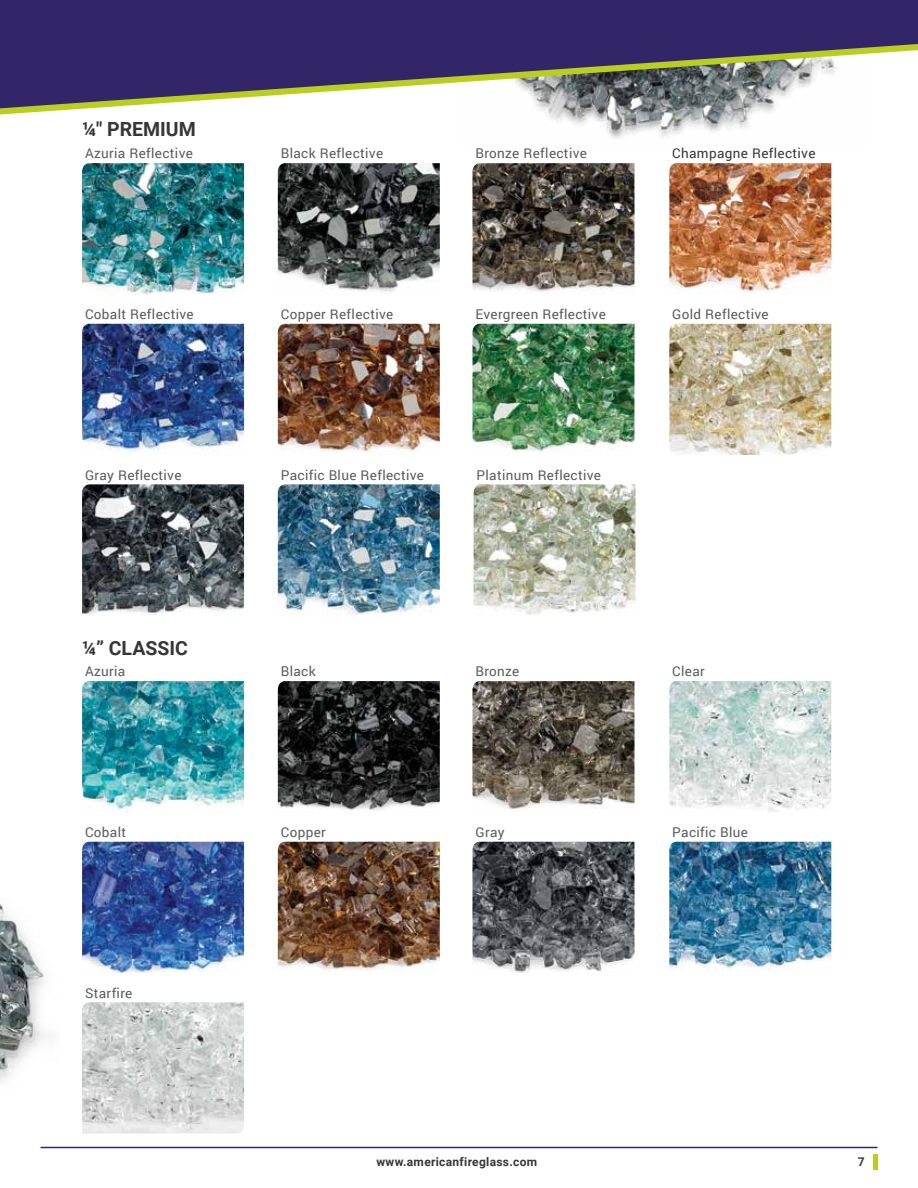
<style>
.page{position:relative;width:918px;height:1188px;background:#fff}
.page>*{position:absolute;margin:0;border:0;box-sizing:border-box;transform-origin:0 0}
.t1{font:700 19.5px "Roboto";color:#363636}
.t2{font:13.5px "Roboto";letter-spacing:.025em;color:#5a5a5b}
.t3{font:13.5px "Roboto";letter-spacing:.025em;color:#363636}
.t4{font:700 12px "Roboto";letter-spacing:.025em;color:#363636}
</style>
<div class="page">
<div style="left:873px;top:1155px;width:5px;height:15px;background:#b9ce1f"></div>
<hr style="left:40px;top:1147px;width:838px;height:1px;background:#322669">
<img style="left:548px;top:115px;width:202px;height:24px">
<svg style="left:0;top:108px;width:774px;height:7px"></svg>
<svg style="left:0;top:0;width:918px;height:108px;background:#5b547b"></svg>
<img style="left:0;top:904px;width:59px;height:245px">
<img style="left:278px;top:163px;width:162px;height:129px">
<img style="left:472px;top:163px;width:162px;height:129px">
<img style="left:82px;top:163px;width:162px;height:131px">
<img style="left:669px;top:163px;width:162px;height:131px">
<img style="left:278px;top:324px;width:162px;height:128px">
<img style="left:472px;top:324px;width:162px;height:128px">
<img style="left:82px;top:324px;width:162px;height:131px">
<img style="left:669px;top:324px;width:162px;height:131px">
<img style="left:82px;top:681px;width:162px;height:131px">
<img style="left:278px;top:681px;width:162px;height:130px">
<img style="left:472px;top:681px;width:162px;height:128px">
<img style="left:669px;top:681px;width:162px;height:131px">
<img style="left:278px;top:842px;width:162px;height:128px">
<img style="left:82px;top:842px;width:162px;height:131px">
<img style="left:472px;top:842px;width:162px;height:131px">
<img style="left:82px;top:484px;width:162px;height:131px">
<img style="left:278px;top:484px;width:162px;height:131px">
<img style="left:474px;top:484px;width:162px;height:131px">
<img style="left:82px;top:1002px;width:162px;height:132px">
<img style="left:669px;top:842px;width:162px;height:129px">
<h1 class="t1" style="left:82px;top:116px;width:115px">¼" PREMIUM</h1>
<p class="t2" style="left:85px;top:144px;width:109px">Azuria Reflective</p>
<p class="t2" style="left:281px;top:144px;width:104px">Black Reflective</p>
<p class="t2" style="left:476px;top:144px;width:113px">Bronze Reflective</p>
<p class="t3" style="left:672px;top:144px;width:145px">Champagne Reflective</p>
<p class="t2" style="left:85px;top:305px;width:110px">Cobalt Reflective</p>
<p class="t2" style="left:281px;top:305px;width:114px">Copper Reflective</p>
<p class="t2" style="left:476px;top:305px;width:132px">Evergreen Reflective</p>
<p class="t2" style="left:672px;top:305px;width:98px">Gold Reflective</p>
<p class="t2" style="left:85px;top:465px;width:98px">Gray Reflective</p>
<p class="t2" style="left:281px;top:465px;width:145px">Pacific Blue Reflective</p>
<p class="t2" style="left:477px;top:465px;width:126px">Platinum Reflective</p>
<h1 class="t1" style="left:82px;top:635px;width:107px">¼” CLASSIC</h1>
<p class="t2" style="left:85px;top:662px;width:42px">Azuria</p>
<p class="t2" style="left:281px;top:662px;width:36px">Black</p>
<p class="t2" style="left:476px;top:662px;width:45px">Bronze</p>
<p class="t2" style="left:672px;top:662px;width:34px">Clear</p>
<p class="t2" style="left:85px;top:823px;width:43px">Cobalt</p>
<p class="t2" style="left:281px;top:823px;width:47px">Copper</p>
<p class="t2" style="left:476px;top:823px;width:30px">Gray</p>
<p class="t2" style="left:672px;top:823px;width:77px">Pacific Blue</p>
<p class="t2" style="left:85px;top:983px;width:49px">Starfire</p>
<p class="t4" style="left:377px;top:1153px;width:162px">www.americanfireglass.com</p>
<p class="t4" style="left:858px;top:1153px;width:8px">7</p>
</div>
